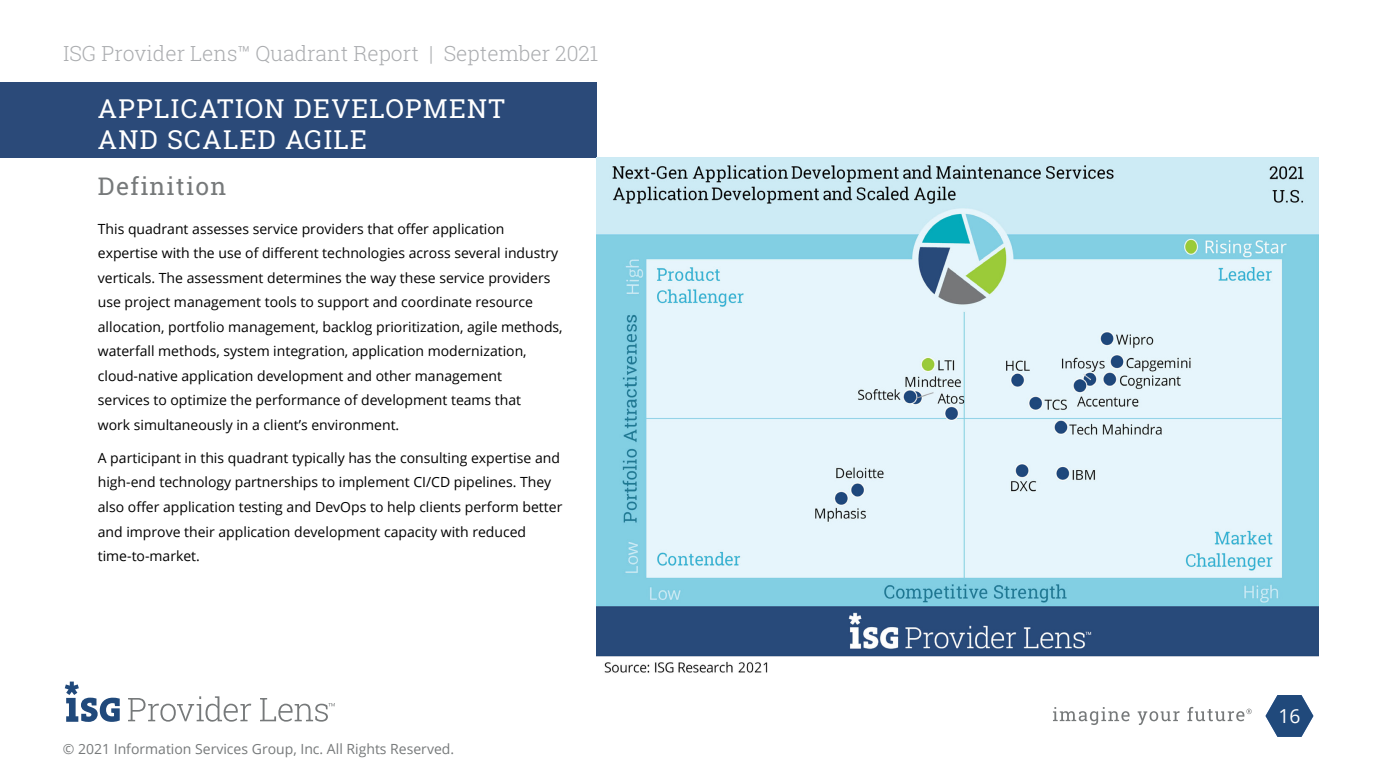
<style>
.page{position:relative;width:1386px;height:780px;background:#fff}
.page>*{position:absolute;margin:0;border:0;box-sizing:border-box;transform-origin:0 0}
.Section_Title_Midtex{font:26.25px/31.5px "Roboto Slab";letter-spacing:.05em;color:#fff}
.Section_Title_Midtex-2{font:24.5px "Roboto Slab";letter-spacing:.05em;color:#76797a}
.t1{font:300 21px "Roboto Slab";color:#abadb0}
.t2{font:19.25px "Open Sans";color:#fff}
.Body_Copy{font:14px/24.5px "Open Sans";color:#000}
.Report_Cover_Title{font:14px "Open Sans";color:#76797a}
</style>
<div class="page">
<div style="left:0;top:82px;width:596px;height:76px;background:#2b4a79"></div>
<img style="left:596px;top:158px;width:722px;height:515px">
<svg style="left:128px;top:696px;width:123px;height:25px"></svg>
<svg style="left:260px;top:698px;width:75px;height:23px"></svg>
<svg style="left:65px;top:681px;width:55px;height:41px"></svg>
<svg style="left:1053px;top:707px;width:77px;height:18px"></svg>
<svg style="left:1138px;top:711px;width:42px;height:14px"></svg>
<svg style="left:1187px;top:707px;width:65px;height:14px"></svg>
<svg style="left:1266px;top:695px;width:47px;height:42px"></svg>
<p class="t1" style="left:63px;top:39px;width:537px">ISG Provider Lens™ Quadrant Report | September 2021</p>
<p class="Section_Title_Midtex" style="left:98px;top:92px;width:409px">APPLICATION DEVELOPMENT<br>AND SCALED AGILE</p>
<p class="Section_Title_Midtex-2" style="left:98px;top:169px;width:130px">Definition</p>
<p class="Body_Copy" style="left:98px;top:216px;width:466px">This quadrant assesses service providers that offer application expertise with the use of different technologies across several industry verticals. The assessment determines the way these service providers use project management tools to support and coordinate resource allocation, portfolio management, backlog prioritization, agile methods, waterfall methods, system integration, application modernization, cloud-native application development and other management<br>services to optimize the performance of development teams that<br>work simultaneously in a client’s environment.</p>
<p class="Body_Copy" style="left:98px;top:445px;width:466px">A participant in this quadrant typically has the consulting expertise and high-end technology partnerships to implement CI/CD pipelines. They also offer application testing and DevOps to help clients perform better and improve their application development capacity with reduced time-to-market.</p>
<p class="Report_Cover_Title" style="left:63px;top:739px;width:393px">© 2021 Information Services Group, Inc. All Rights Reserved.</p>
<p class="t2" style="left:1279px;top:701px;width:24px">16</p>
</div>
